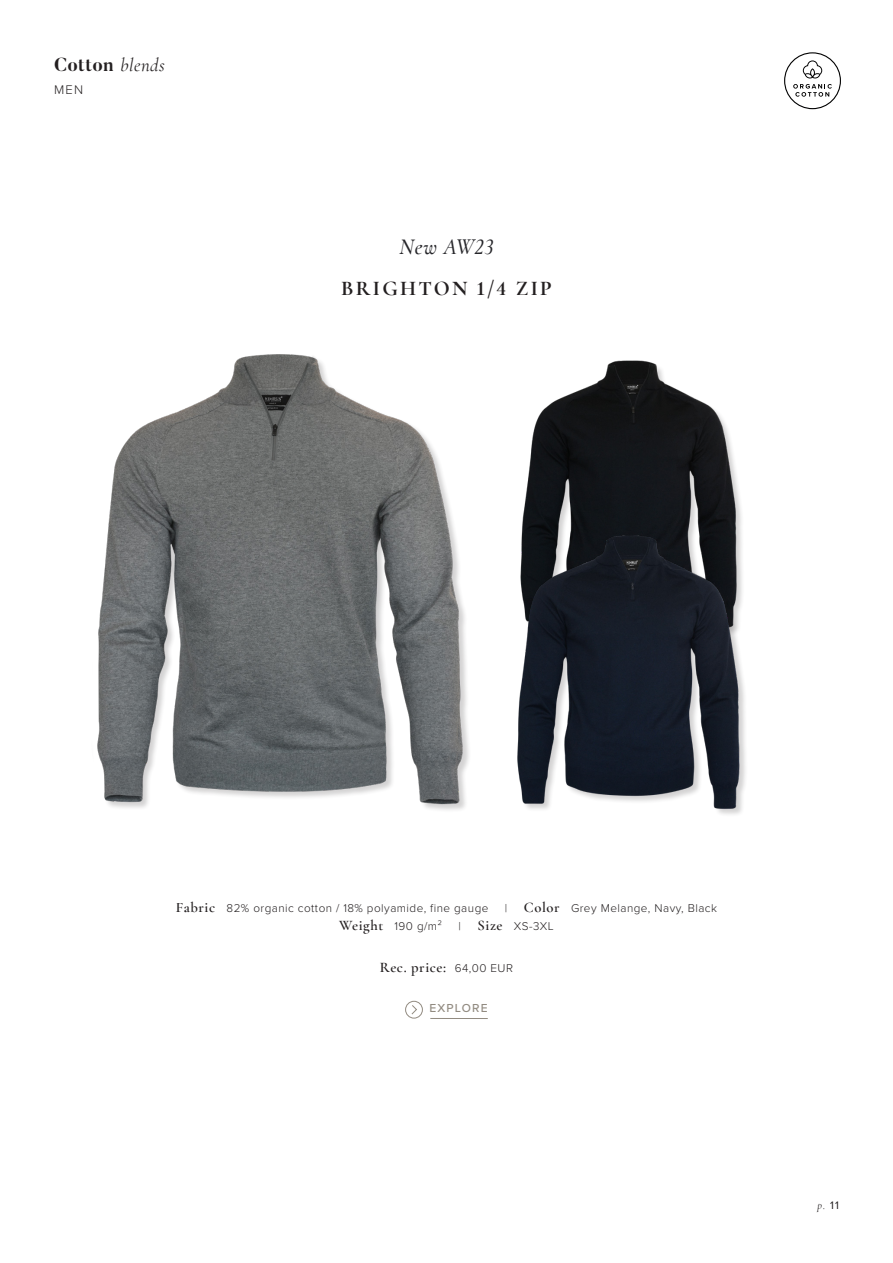
<style>
.page{position:relative;width:893px;height:1263px;background:#fff}
.page>*{position:absolute;margin:0;border:0;box-sizing:border-box;transform-origin:0 0}
.RUBRIKK_EDI__ITALIC{font:italic 500 22.5px "Cormorant Garamond";letter-spacing:.025em;color:#26262a}
.TITTEL{font:700 21px "Cormorant Garamond";letter-spacing:.11em;color:#231f20}
.TITTEL-2{font:700 18.75px "Butler";letter-spacing:.025em;color:#231f20}
.BRØDTEKST_DATA{font:600 14.7px "Cormorant Garamond";letter-spacing:.035em;color:#231f20}
.t1{font:300 12.9px "Proxima Nova";color:#231f20}
.SUB-SUB-TITTEL_PROXIMA{font:500 12px "Proxima Nova";letter-spacing:.095em;color:#928b81}
.BRØDTEKST_DATA-2{font:300 11.7px "Proxima Nova";letter-spacing:.04em;color:#231f20}
.t2{font:italic 11.25px "Cormorant Garamond";color:#231f20}
.s1{font-family:"Cormorant Garamond";font-weight:400;font-style:italic}
.s2{font-family:"Cormorant Garamond";font-weight:600;font-size:14.7px}
.s3{font-family:"Proxima Nova";font-weight:300;font-size:11.7px}
.s4{font-family:"Proxima Nova";font-style:normal}
</style>
<div class="page">
<img style="left:97px;top:354px;width:372px;height:456px">
<svg style="left:784px;top:52px;width:57px;height:57px"></svg>
<img style="left:525px;top:360px;width:214px;height:139px">
<img style="left:517px;top:499px;width:229px;height:316px">
<div style="left:405px;top:1001px;width:18px;height:17px;border:1px solid #928b81;border-radius:50%"></div>
<svg style="left:411px;top:1005px;width:6px;height:10px"></svg>
<hr style="left:430px;top:1018px;width:58px;height:1px;background:#928b81">
<p class="TITTEL-2" style="left:54px;top:53px;width:112px">Cotton <span class="s1">blends</span></p>
<p class="t1" style="left:54px;top:80px;width:31px">MEN</p>
<p class="RUBRIKK_EDI__ITALIC" style="left:400px;top:234px;width:95px">New AW23</p>
<p class="TITTEL" style="left:341px;top:275px;width:212px">BRIGHTON 1/4 ZIP</p>
<p class="BRØDTEKST_DATA-2" style="left:176px;top:899px;width:543px"><span class="s2">Fabric</span> 82% organic cotton / 18% polyamide, fine gauge | <span class="s2">Color</span> Grey Melange, Navy, Black</p>
<p class="BRØDTEKST_DATA-2" style="left:339px;top:917px;width:216px"><span class="s2">Weight</span> 190 g/m² | <span class="s2">Size</span> XS-3XL</p>
<p class="BRØDTEKST_DATA" style="left:380px;top:958px;width:135px">Rec. price: <span class="s3">64,00 EUR</span></p>
<p class="SUB-SUB-TITTEL_PROXIMA" style="left:429px;top:999px;width:60px">EXPLORE</p>
<p class="t2" style="left:818px;top:1199px;width:23px">p. <span class="s4">11</span></p>
</div>
